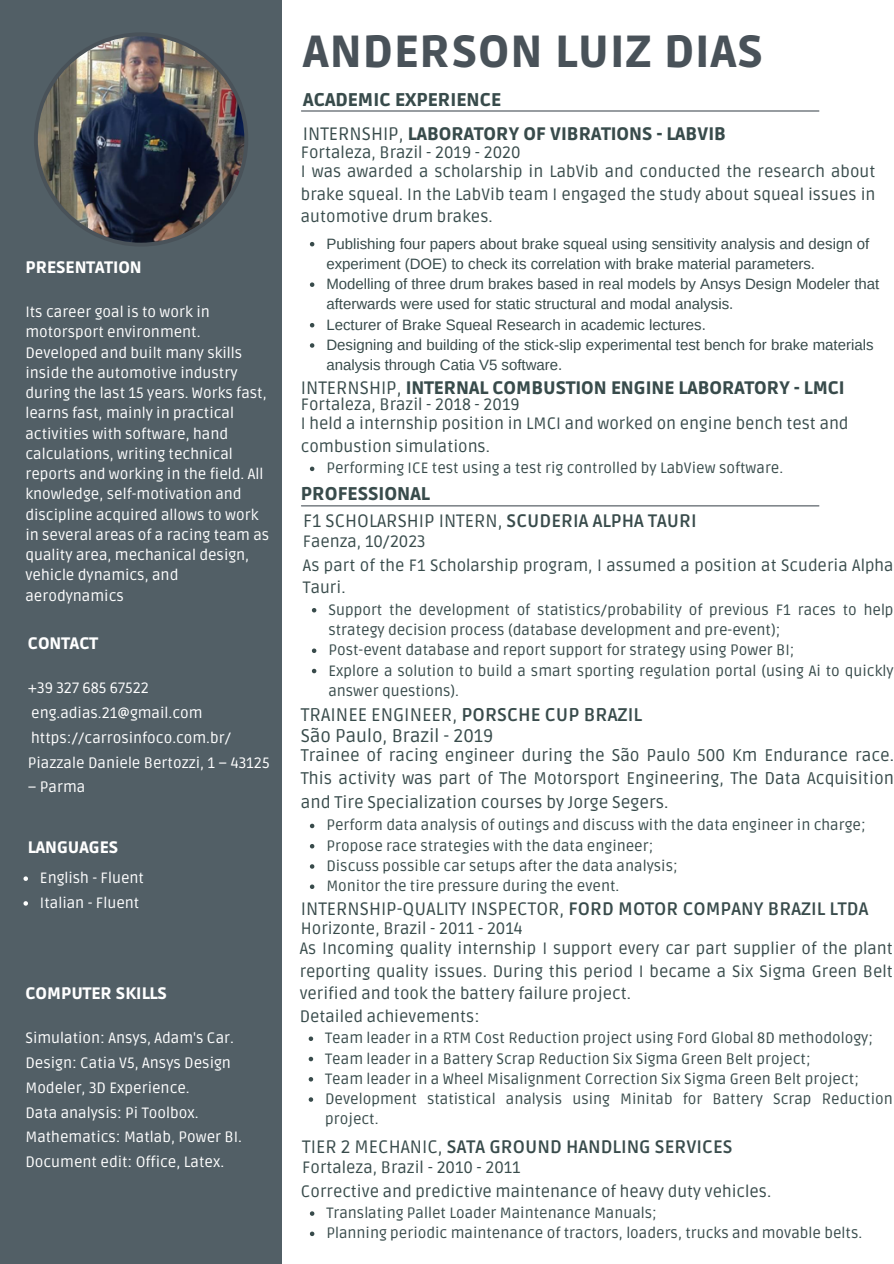
<style>
.page{position:relative;width:894px;height:1264px;background:#fff}
.page>*{position:absolute;margin:0;border:0;box-sizing:border-box;transform-origin:0 0}
.t1{font:900 44.7px "Ruda";letter-spacing:.02em;color:#495259}
.t2{font:18.3px "Ruda";color:#384b4b}
.t3{font:900 18.3px "Ruda";color:#384b4b}
.t4{font:18px "Ruda";color:#384b4b}
.t5{font:900 18px "Ruda";color:#384b4b}
.t6{font:700 18px "Ruda";color:#384b4b}
.t7{font:16.95px/23.7px "Ruda";color:#384b4b;text-align:justify}
.t8{font:16.5px/22.5px "Ruda";color:#384b4b}
.t9{font:900 16.5px "Ruda";color:#fff}
.t10{font:15px/20.2px "Ruda";color:#384b4b}
.t11{font:15px/20.2px "Ruda";color:#fff}
.t12{font:15px/20.2px "Arimo";color:#384b4b}
.s1{font-weight:400}
.s2{font-weight:700}
</style>
<div class="page">
<hr style="left:301px;top:110px;width:517px;height:2px;background:#495259">
<div style="left:0;top:0;width:281px;height:1263px;background:#525f66"></div>
<img style="left:34px;top:33px;width:214px;height:213px">
<hr style="left:301px;top:505px;width:517px;height:1px;background:#495259">
<svg style="left:310px;top:242px;width:4px;height:4px"></svg>
<svg style="left:310px;top:282px;width:4px;height:5px"></svg>
<svg style="left:310px;top:323px;width:4px;height:4px"></svg>
<svg style="left:310px;top:343px;width:4px;height:5px"></svg>
<svg style="left:23px;top:876px;width:5px;height:4px"></svg>
<svg style="left:23px;top:901px;width:5px;height:4px"></svg>
<svg style="left:310px;top:466px;width:4px;height:5px"></svg>
<svg style="left:312px;top:608px;width:4px;height:4px"></svg>
<svg style="left:312px;top:648px;width:4px;height:5px"></svg>
<svg style="left:312px;top:668px;width:4px;height:5px"></svg>
<svg style="left:310px;top:823px;width:4px;height:5px"></svg>
<svg style="left:310px;top:844px;width:4px;height:4px"></svg>
<svg style="left:310px;top:864px;width:4px;height:4px"></svg>
<svg style="left:310px;top:884px;width:4px;height:5px"></svg>
<svg style="left:308px;top:1036px;width:5px;height:5px"></svg>
<svg style="left:308px;top:1056px;width:5px;height:5px"></svg>
<svg style="left:308px;top:1077px;width:5px;height:4px"></svg>
<svg style="left:308px;top:1097px;width:5px;height:4px"></svg>
<svg style="left:310px;top:1211px;width:4px;height:4px"></svg>
<svg style="left:310px;top:1231px;width:4px;height:4px"></svg>
<p class="t9" style="left:25px;top:258px;width:118px">PRESENTATION</p>
<p class="t11" style="left:25px;top:302px;width:245px">Its career goal is to work in motorsport environment.<br>Developed and built many skills inside the automotive industry during the last 15 years. Works fast, learns fast, mainly in practical activities with software, hand calculations, writing technical reports and working in the field. All knowledge, self-motivation and discipline acquired allows to work in several areas of a racing team as quality area, mechanical design, vehicle dynamics, and aerodynamics</p>
<p class="t9" style="left:28px;top:633px;width:72px">CONTACT</p>
<h3 class="t11" style="left:28px;top:678px;width:123px">+39 327 685 67522</h3>
<h4 class="t11" style="left:31px;top:703px;width:173px">eng.adias.21@gmail.com</h4>
<h4 class="t11" style="left:31px;top:728px;width:201px">https://carrosinfoco.com.br/</h4>
<p class="t11" style="left:28px;top:752px;width:243px">Piazzale Daniele Bertozzi, 1 – 43125</p>
<p class="t11" style="left:28px;top:777px;width:59px">– Parma</p>
<p class="t9" style="left:28px;top:838px;width:92px">LANGUAGES</p>
<h3 class="t11" style="left:40px;top:868px;width:106px">English - Fluent</h3>
<h4 class="t11" style="left:40px;top:893px;width:101px">Italian - Fluent</h4>
<h2 class="t9" style="left:25px;top:984px;width:143px">COMPUTER SKILLS</h2>
<p class="t11" style="left:25px;top:1026px;width:210px;line-height:24.8px">Simulation: Ansys, Adam's Car.<br>Design: Catia V5, Ansys Design<br>Modeler, 3D Experience.</p>
<p class="t11" style="left:25px;top:1102px;width:175px">Data analysis: Pi Toolbox.</p>
<p class="t11" style="left:25px;top:1127px;width:218px">Mathematics: Matlab, Power BI.</p>
<h1 class="t11" style="left:25px;top:1152px;width:200px">Document edit: Office, Latex.</h1>
<h2 class="t1" style="left:303px;top:26px;width:461px">ANDERSON LUIZ DIAS</h2>
<p class="t3" style="left:303px;top:89px;width:199px">ACADEMIC EXPERIENCE</p>
<p class="t5" style="left:303px;top:124px;width:424px"><span class="s1">INTERNSHIP,</span> LABORATORY OF VIBRATIONS - LABVIB</p>
<p class="t8" style="left:301px;top:141px;width:221px">Fortaleza, Brazil - 2019 - 2020</p>
<h4 class="t8" style="left:301px;top:161px;width:576px;text-align:justify">I was awarded a scholarship in LabVib and conducted the research about brake squeal. In the LabVib team I engaged the study about squeal issues in automotive drum brakes.</h4>
<h2 class="t12" style="left:326px;top:233px;width:544px">Publishing four papers about brake squeal using sensitivity analysis and design of experiment (DOE) to check its correlation with brake material parameters.</h2>
<p class="t12" style="left:326px;top:274px;width:554px">Modelling of three drum brakes based in real models by Ansys Design Modeler that afterwards were used for static structural and modal analysis.</p>
<p class="t12" style="left:326px;top:314px;width:381px">Lecturer of Brake Squeal Research in academic lectures.</p>
<h2 class="t12" style="left:326px;top:334px;width:548px">Designing and building of the stick-slip experimental test bench for brake materials analysis through Catia V5 software.</h2>
<h2 class="t5" style="left:301px;top:377px;width:545px"><span class="s1">INTERNSHIP,</span> INTERNAL COMBUSTION ENGINE LABORATORY - LMCI</h2>
<p class="t8" style="left:301px;top:394px;width:220px">Fortaleza, Brazil - 2018 - 2019</p>
<p class="t8" style="left:301px;top:413px;width:549px">I held a internship position in LMCI and worked on engine bench test and combustion simulations.</p>
<p class="t10" style="left:326px;top:458px;width:458px">Performing ICE test using a test rig controlled by LabView software.</p>
<p class="t4" style="left:303px;top:510px;width:395px">F1 SCHOLARSHIP INTERN, <span class="s2">SCUDERIA ALPHA TAURI</span></p>
<p class="t8" style="left:303px;top:554px;width:592px">As part of the F1 Scholarship program, I assumed a position at Scuderia Alpha<br>Tauri.</p>
<h3 class="t10" style="left:328px;top:600px;width:566px">Support the development of statistics/probability of previous F1 races to help strategy decision process (database development and pre-event);</h3>
<h4 class="t10" style="left:328px;top:640px;width:467px">Post-event database and report support for strategy using Power BI;</h4>
<h4 class="t10" style="left:328px;top:660px;width:566px">Explore a solution to build a smart sporting regulation portal (using Ai to quickly answer questions).</h4>
<h2 class="t3" style="left:301px;top:483px;width:130px">PROFESSIONAL</h2>
<p class="t8" style="left:303px;top:530px;width:124px">Faenza, 10/2023</p>
<h3 class="t2" style="left:301px;top:703px;width:342px">TRAINEE ENGINEER, <span class="s2">PORSCHE CUP BRAZIL</span></h3>
<h4 class="t7" style="left:301px;top:743px;width:594px">Trainee of racing engineer during the São Paulo 500 Km Endurance race.<br>This activity was part of The Motorsport Engineering, The Data Acquisition and Tire Specialization courses by Jorge Segers.</h4>
<h4 class="t10" style="left:326px;top:815px;width:540px">Perform data analysis of outings and discuss with the data engineer in charge;</h4>
<p class="t10" style="left:326px;top:835px;width:328px">Propose race strategies with the data engineer;</p>
<p class="t10" style="left:326px;top:856px;width:353px">Discuss possible car setups after the data analysis;</p>
<p class="t10" style="left:326px;top:876px;width:294px">Monitor the tire pressure during the event.</p>
<h3 class="t4" style="left:301px;top:898px;width:569px">INTERNSHIP-QUALITY INSPECTOR, <span class="s2">FORD MOTOR COMPANY BRAZIL LTDA</span></h3>
<h4 class="t8" style="left:299px;top:937px;width:594px">As Incoming quality internship I support every car part supplier of the plant reporting quality issues. During this period I became a Six Sigma Green Belt verified and took the battery failure project.<br>Detailed achievements:</h4>
<h4 class="t10" style="left:325px;top:1028px;width:549px">Team leader in a RTM Cost Reduction project using Ford Global 8D methodology;</h4>
<p class="t10" style="left:325px;top:1048px;width:487px">Team leader in a Battery Scrap Reduction Six Sigma Green Belt project;</p>
<p class="t10" style="left:325px;top:1068px;width:535px">Team leader in a Wheel Misalignment Correction Six Sigma Green Belt project;</p>
<p class="t10" style="left:325px;top:1089px;width:569px">Development statistical analysis using Minitab for Battery Scrap Reduction project.</p>
<p class="t6" style="left:302px;top:1136px;width:431px"><span class="s1">TIER 2 MECHANIC,</span> SATA GROUND HANDLING SERVICES</p>
<h3 class="t8" style="left:301px;top:1180px;width:471px">Corrective and predictive maintenance of heavy duty vehicles.</h3>
<h4 class="t10" style="left:326px;top:1203px;width:332px">Translating Pallet Loader Maintenance Manuals;</h4>
<h4 class="t10" style="left:326px;top:1223px;width:537px">Planning periodic maintenance of tractors, loaders, trucks and movable belts.</h4>
<p class="t2" style="left:301px;top:724px;width:194px">São Paulo, Brazil - 2019</p>
<p class="t8" style="left:301px;top:917px;width:223px">Horizonte, Brazil - 2011 - 2014</p>
<p class="t8" style="left:302px;top:1156px;width:220px">Fortaleza, Brazil - 2010 - 2011</p>
</div>
